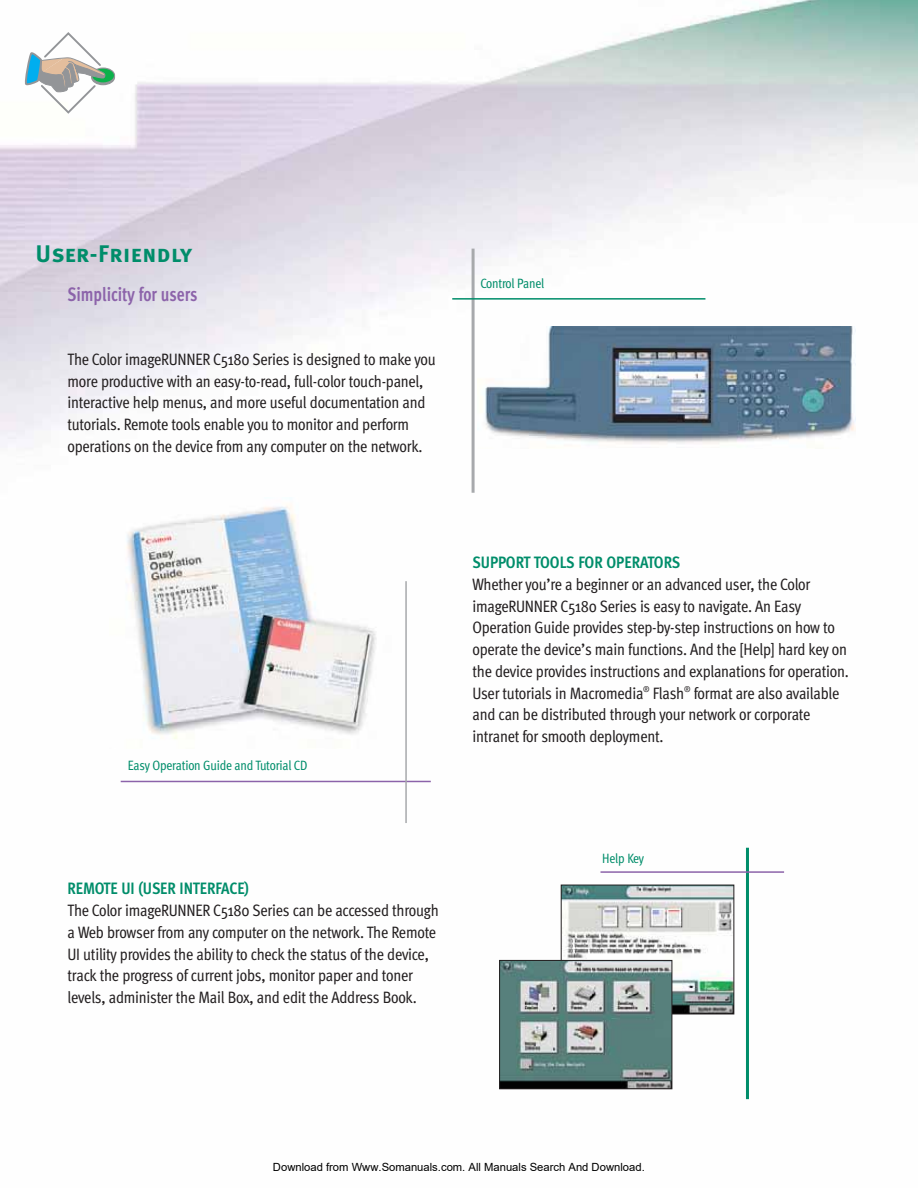
<style>
.page{position:relative;width:918px;height:1188px;background:#fff}
.page>*{position:absolute;margin:0;border:0;box-sizing:border-box;transform-origin:0 0}
.t1{font:24px "Meta Bold Caps";letter-spacing:.02em;color:#008d6a}
.t2{font:700 19.5px "Meta Cond";color:#8c63aa;scale:.9 1}
.t3{font:16.5px/21.8px "Meta Cond";letter-spacing:-.015em;color:#231f20}
.t4{font:700 16.5px "Meta Cond";letter-spacing:-.01em;color:#008d6a}
.t5{font:13.5px "Meta Cond Book LF";letter-spacing:-.015em;color:#008d6a}
.t6{font:11.25px "Arial";color:#000}
</style>
<div class="page">
<img style="left:0;top:0;width:918px;height:1100px">
<hr style="left:472px;top:249px;width:3px;height:244px;background:#a7a9ac">
<img style="left:477px;top:326px;width:378px;height:122px">
<hr style="left:452px;top:298px;width:253px;height:2px;background:#008d6a">
<img style="left:563px;top:887px;width:169px;height:125px">
<div style="left:561px;top:885px;width:173px;height:129px;border:1px solid #231f20"></div>
<div style="left:91px;top:69px;width:24px;height:16px;border:1px solid #939598;border-radius:50%"></div>
<svg style="left:92px;top:68px;width:23px;height:15px"></svg>
<div style="left:91px;top:68px;width:24px;height:16px;border:1px solid #939598;border-radius:50%"></div>
<svg style="left:22px;top:31px;width:84px;height:84px"></svg>
<img style="left:109px;top:498px;width:283px;height:250px">
<hr style="left:121px;top:781px;width:310px;height:1px;background:#8c63aa">
<hr style="left:405px;top:581px;width:2px;height:242px;background:#a7a9ac">
<hr style="left:746px;top:848px;width:3px;height:251px;background:#008d6a">
<hr style="left:601px;top:871px;width:183px;height:2px;background:#8c63aa">
<img style="left:501px;top:962px;width:169px;height:125px">
<div style="left:499px;top:960px;width:173px;height:129px;border:1px solid #231f20"></div>
<h1 class="t1" style="left:35px;top:240px;width:158px">User-Friendly</h1>
<p class="t2" style="left:68px;top:287px;width:146px">Simplicity for users</p>
<p class="t3" style="left:68px;top:350px;width:370px">The Color imageRUNNER C5180 Series is designed to make you more productive with an easy-to-read, full-color touch-panel, interactive help menus, and more useful documentation and tutorials. Remote tools enable you to monitor and perform operations on the device from any computer on the network.</p>
<p class="t5" style="left:480px;top:278px;width:66px">Control Panel</p>
<p class="t5" style="left:128px;top:761px;width:181px">Easy Operation Guide and Tutorial CD</p>
<p class="t4" style="left:68px;top:883px;width:183px">REMOTE UI (USER INTERFACE)</p>
<p class="t3" style="left:68px;top:901px;width:373px">The Color imageRUNNER C5180 Series can be accessed through a Web browser from any computer on the network. The Remote UI utility provides the ability to check the status of the device, track the progress of current jobs, monitor paper and toner levels, administer the Mail Box, and edit the Address Book.</p>
<p class="t4" style="left:472px;top:556px;width:209px">SUPPORT TOOLS FOR OPERATORS</p>
<p class="t3" style="left:472px;top:574px;width:378px">Whether you’re a beginner or an advanced user, the Color imageRUNNER C5180 Series is easy to navigate. An Easy Operation Guide provides step-by-step instructions on how to operate the device’s main functions. And the [Help] hard key on the device provides instructions and explanations for operation.<br>User tutorials in Macromedia<sup>®</sup> Flash<sup>®</sup> format are also available and can be distributed through your network or corporate intranet for smooth deployment.</p>
<p class="t5" style="left:602px;top:854px;width:43px">Help Key</p>
<p class="t6" style="left:273px;top:1160px;width:373px">Download from Www.Somanuals.com. All Manuals Search And Download.</p>
</div>
